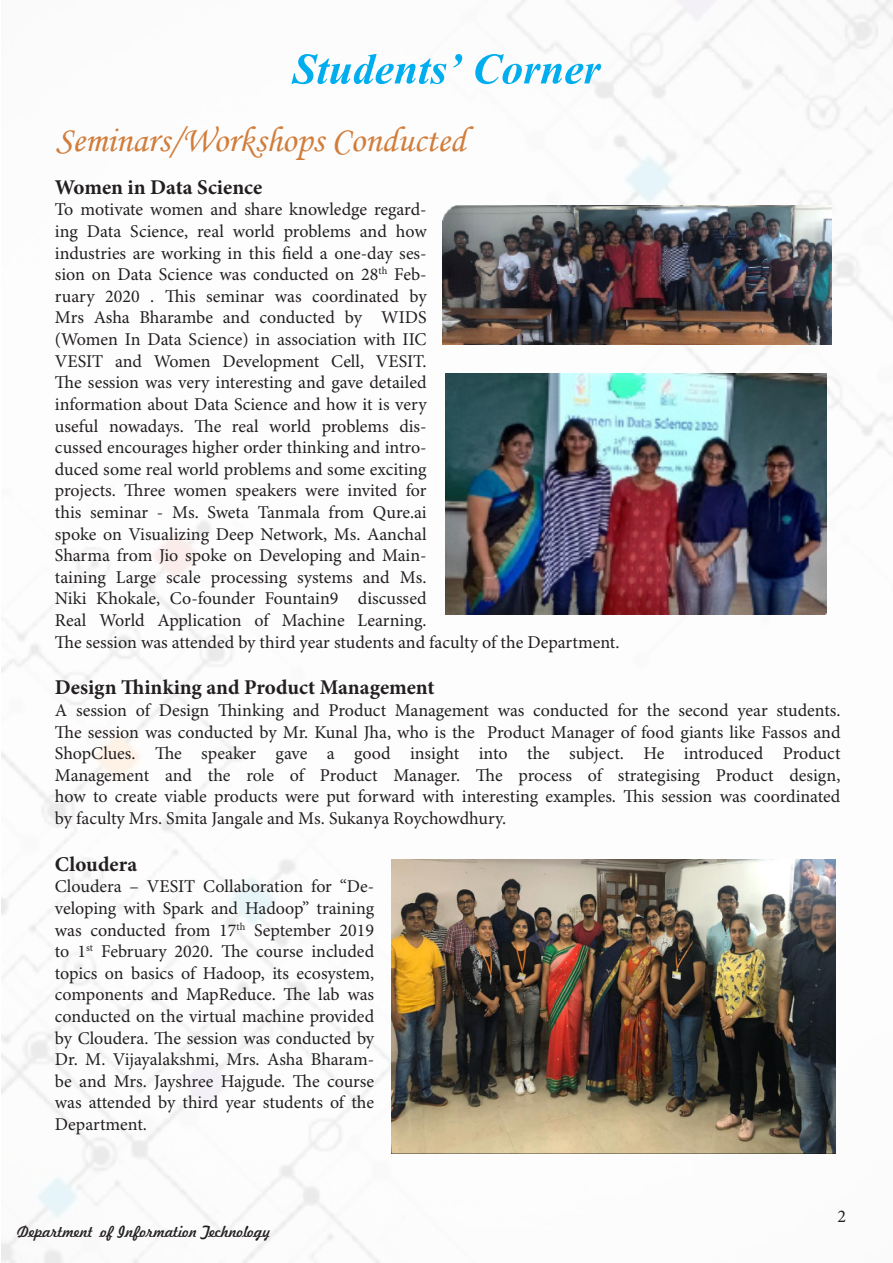
<style>
.page{position:relative;width:893px;height:1263px;background:#fff}
.page>*{position:absolute;margin:0;border:0;box-sizing:border-box;transform-origin:0 0}
.t1{font:700 54px "Vijaya";color:#00aeef}
.t2{font:36px "Monotype Corsiva";color:#d17d3b}
.t3{font:700 21px "Minion Pro";color:#231f20}
.t4{font:18px/21.6px "Minion Pro";color:#231f20;text-align:justify}
.t5{font:15px "Freehand 521 BT Regular C";color:#231f20}
</style>
<div class="page">
<img style="left:1px;top:0;width:892px;height:1263px">
<img style="left:445px;top:374px;width:381px;height:240px">
<img style="left:442px;top:205px;width:389px;height:139px">
<img style="left:391px;top:860px;width:445px;height:293px">
<p class="t1" style="left:292px;top:26px;width:309px">Students’ Corner</p>
<p class="t2" style="left:56px;top:118px;width:411px">Seminars/Workshops Conducted</p>
<p class="t3" style="left:55px;top:172px;width:209px">Women in Data Science</p>
<p class="t4" style="left:55px;top:200px;width:373px">To motivate women and share knowledge regard&shy;ing Data Science, real world problems and how industries are working in this field a one-day ses&shy;sion on Data Science was conducted on 28<sup>th</sup> Feb&shy;ruary 2020 . This seminar was coordinated by Mrs Asha Bharambe and conducted by WIDS (Women In Data Science) in association with IIC VESIT and Women Development Cell, VESIT.</p>
<p class="t4" style="left:55px;top:372px;width:373px">The session was very interesting and gave detailed information about Data Science and how it is very useful nowadays. The real world problems dis&shy;cussed encourages higher order thinking and intro&shy;duced some real world problems and some exciting projects. Three women speakers were invited for this seminar - Ms. Sweta Tanmala from Qure.ai spoke on Visualizing Deep Network, Ms. Aanchal Sharma from Jio spoke on Developing and Main&shy;taining Large scale processing systems and Ms.<br>Niki Khokale, Co-founder Fountain9 discussed Real World Application of Machine Learning.</p>
<p class="t4" style="left:55px;top:632px;width:566px">The session was attended by third year students and faculty of the Department.</p>
<p class="t3" style="left:55px;top:673px;width:381px">Design Thinking and Product Management</p>
<p class="t4" style="left:55px;top:700px;width:787px">A session of Design Thinking and Product Management was conducted for the second year students.</p>
<p class="t4" style="left:55px;top:722px;width:787px">The session was conducted by Mr. Kunal Jha, who is the Product Manager of food giants like Fassos and</p>
<p class="t4" style="left:55px;top:743px;width:787px">ShopClues. The speaker gave a good insight into the subject. He introduced Product</p>
<p class="t4" style="left:55px;top:765px;width:787px">Management and the role of Product Manager. The process of strategising Product design,</p>
<p class="t4" style="left:55px;top:786px;width:787px">how to create viable products were put forward with interesting examples. This session was coordinated</p>
<p class="t4" style="left:55px;top:808px;width:453px">by faculty Mrs. Smita Jangale and Ms. Sukanya Roychowdhury.</p>
<p class="t3" style="left:55px;top:849px;width:84px">Cloudera</p>
<p class="t4" style="left:55px;top:876px;width:321px">Cloudera – VESIT Collaboration for “De&shy;veloping with Spark and Hadoop” training was conducted from 17<sup>th</sup> September 2019 to 1<sup>st</sup> February 2020. The course included topics on basics of Hadoop, its ecosystem, components and MapReduce. The lab was conducted on the virtual machine provided by Cloudera. The session was conducted by Dr. M. Vijayalakshmi, Mrs. Asha Bharam&shy;be and Mrs. Jayshree Hajgude. The course was attended by third year students of the</p>
<p class="t4" style="left:55px;top:1114px;width:94px">Department.</p>
<p class="t5" style="left:17px;top:1221px;width:255px">Department of Information Technology</p>
<p class="t4" style="left:838px;top:1206px;width:10px">2</p>
</div>
